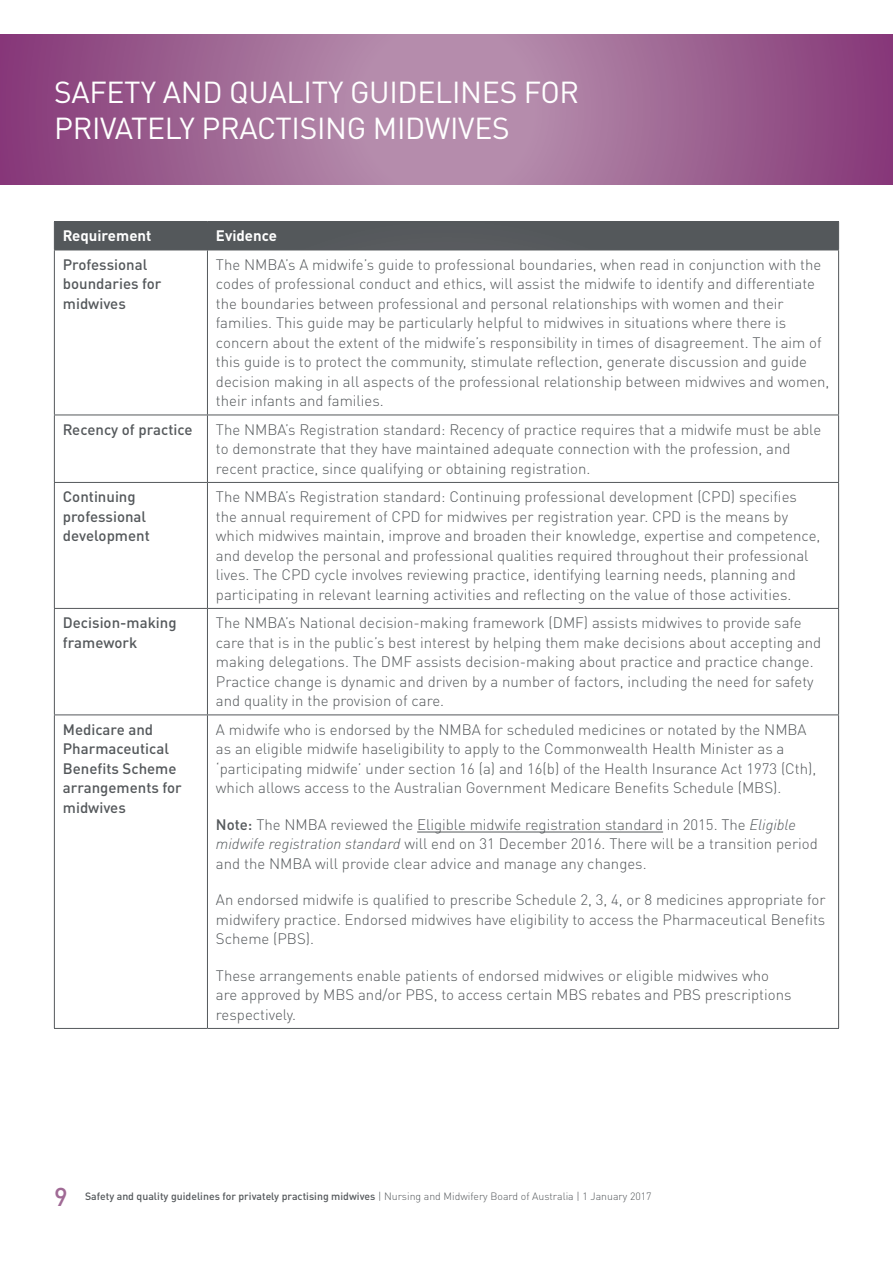
<style>
.page{position:relative;width:893px;height:1263px;background:#fff}
.page>*{position:absolute;margin:0;border:0;box-sizing:border-box;transform-origin:0 0}
.t1{font:30px/36px "DINOT";letter-spacing:-.01em;color:#fff}
.t2{font:500 25.5px "DINOT";color:#a06a95}
.Body{font:300 15px/19.5px "DINOT";color:#54585b}
.Body-2{font:500 15px/19.5px "DINOT";color:#54585b}
.Body-3{font:700 15px "DINOT";color:#fff}
.t3{font:500 10.5px "DINOT";color:#54585b}
.s1{font-weight:500}
.s2{font-style:italic}
.s3{font-weight:300}
</style>
<div class="page">
<svg style="left:0;top:34px;width:893px;height:150px;background:#a06895"></svg>
<div style="left:54px;top:221px;width:785px;height:29px;background:#54585b"></div>
<hr style="left:54px;top:250px;width:153px;height:1px;background:#54585b">
<hr style="left:54px;top:250px;width:1px;height:165px;background:#54585b">
<hr style="left:207px;top:250px;width:632px;height:1px;background:#54585b">
<hr style="left:207px;top:250px;width:1px;height:165px;background:#54585b">
<hr style="left:838px;top:250px;width:1px;height:165px;background:#54585b">
<hr style="left:54px;top:415px;width:153px;height:1px;background:#54585b">
<hr style="left:54px;top:415px;width:1px;height:67px;background:#54585b">
<hr style="left:207px;top:415px;width:632px;height:1px;background:#54585b">
<hr style="left:207px;top:415px;width:1px;height:67px;background:#54585b">
<hr style="left:838px;top:415px;width:1px;height:67px;background:#54585b">
<hr style="left:54px;top:482px;width:153px;height:1px;background:#54585b">
<hr style="left:54px;top:483px;width:1px;height:125px;background:#54585b">
<hr style="left:207px;top:482px;width:632px;height:1px;background:#54585b">
<hr style="left:207px;top:483px;width:1px;height:125px;background:#54585b">
<hr style="left:838px;top:483px;width:1px;height:125px;background:#54585b">
<hr style="left:54px;top:608px;width:153px;height:1px;background:#54585b">
<hr style="left:54px;top:609px;width:1px;height:105px;background:#54585b">
<hr style="left:207px;top:608px;width:632px;height:1px;background:#54585b">
<hr style="left:207px;top:609px;width:1px;height:105px;background:#54585b">
<hr style="left:838px;top:609px;width:1px;height:105px;background:#54585b">
<hr style="left:54px;top:714px;width:153px;height:1px;background:#54585b">
<hr style="left:54px;top:715px;width:1px;height:313px;background:#54585b">
<hr style="left:207px;top:714px;width:632px;height:1px;background:#54585b">
<hr style="left:207px;top:715px;width:1px;height:313px;background:#54585b">
<hr style="left:838px;top:715px;width:1px;height:313px;background:#54585b">
<hr style="left:54px;top:1028px;width:153px;height:1px;background:#54585b">
<hr style="left:207px;top:1028px;width:632px;height:1px;background:#54585b">
<hr style="left:417px;top:832px;width:246px;height:1px;background:#54585b">
<h1 class="t1" style="left:54px;top:74px;width:527px">SAFETY AND QUALITY GUIDELINES FOR<br>PRIVATELY PRACTISING MIDWIVES</h1>
<p class="Body-3" style="left:63px;top:226px;width:90px">Requirement</p>
<p class="Body-3" style="left:216px;top:226px;width:63px">Evidence</p>
<p class="Body-2" style="left:63px;top:254px;width:100px">Professional boundaries for midwives</p>
<p class="Body" style="left:216px;top:255px;width:615px">The NMBA’s A midwife’s guide to professional boundaries, when read in conjunction with the codes of professional conduct and ethics, will assist the midwife to identify and differentiate the boundaries between professional and personal relationships with women and their families. This guide may be particularly helpful to midwives in situations where there is concern about the extent of the midwife’s responsibility in times of disagreement. The aim of this guide is to protect the community, stimulate reflection, generate discussion and guide decision making in all aspects of the professional relationship between midwives and women, their infants and families.</p>
<p class="Body-2" style="left:63px;top:419px;width:131px">Recency of practice</p>
<p class="Body" style="left:216px;top:420px;width:607px">The NMBA’s Registration standard: Recency of practice requires that a midwife must be able to demonstrate that they have maintained adequate connection with the profession, and recent practice, since qualifying or obtaining registration.</p>
<p class="Body-2" style="left:63px;top:487px;width:88px">Continuing professional development</p>
<p class="Body" style="left:216px;top:487px;width:606px">The NMBA’s Registration standard: Continuing professional development (CPD) specifies the annual requirement of CPD for midwives per registration year. CPD is the means by which midwives maintain, improve and broaden their knowledge, expertise and competence, and develop the personal and professional qualities required throughout their professional lives. The CPD cycle involves reviewing practice, identifying learning needs, planning and participating in relevant learning activities and reflecting on the value of those activities.</p>
<p class="Body-2" style="left:63px;top:613px;width:115px">Decision-making framework</p>
<p class="Body" style="left:216px;top:613px;width:607px">The NMBA’s National decision-making framework (DMF) assists midwives to provide safe care that is in the public’s best interest by helping them make decisions about accepting and making delegations. The DMF assists decision-making about practice and practice change.<br>Practice change is dynamic and driven by a number of factors, including the need for safety and quality in the provision of care.</p>
<p class="Body-2" style="left:63px;top:719px;width:120px">Medicare and<br>Pharmaceutical<br>Benefits Scheme arrangements for midwives</p>
<p class="Body" style="left:216px;top:719px;width:602px">A midwife who is endorsed by the NMBA for scheduled medicines or notated by the NMBA as an eligible midwife haseligibility to apply to the Commonwealth Health Minister as a ‘participating midwife’ under section 16 (a) and 16(b) of the Health Insurance Act 1973 (Cth), which allows access to the Australian Government Medicare Benefits Schedule (MBS).</p>
<p class="Body" style="left:216px;top:814px;width:603px"><span class="s1">Note:</span> The NMBA reviewed the Eligible midwife registration standard in 2015. The <span class="s2">Eligible midwife registration standard</span> will end on 31 December 2016. There will be a transition period and the NMBA will provide clear advice and manage any changes.</p>
<p class="Body" style="left:216px;top:890px;width:611px;text-align:justify">An endorsed midwife is qualified to prescribe Schedule 2, 3, 4, or 8 medicines appropriate for midwifery practice. Endorsed midwives have eligibility to access the Pharmaceutical Benefits Scheme (PBS).</p>
<p class="Body" style="left:216px;top:966px;width:577px">These arrangements enable patients of endorsed midwives or eligible midwives who are approved by MBS and/or PBS, to access certain MBS rebates and PBS prescriptions respectively.</p>
<h2 class="t2" style="left:54px;top:1180px;width:15px">9</h2>
<p class="t3" style="left:85px;top:1190px;width:568px">Safety and quality guidelines for privately practising midwives <span class="s3">| Nursing and Midwifery Board of Australia | 1 January 2017</span></p>
</div>
